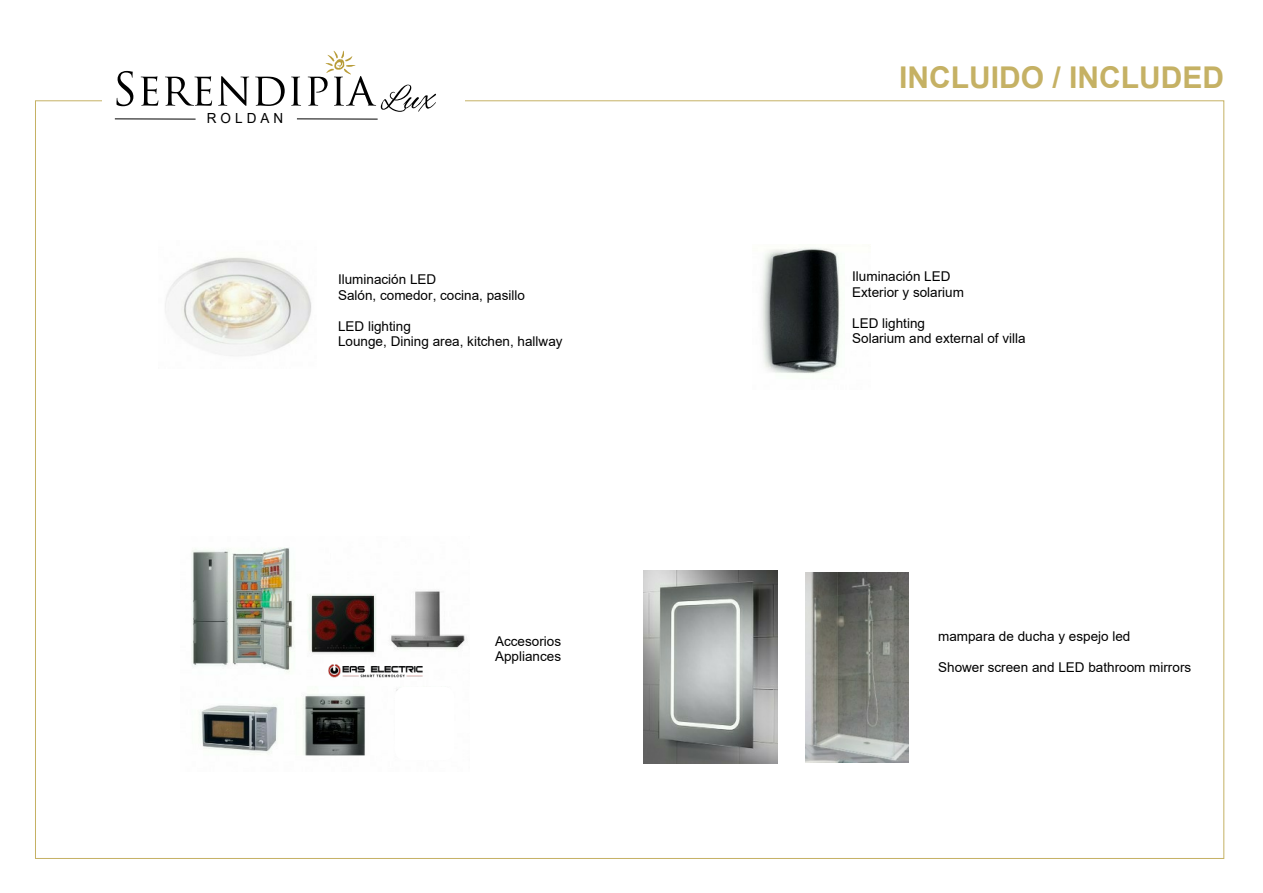
<style>
.page{position:relative;width:1263px;height:893px;background:#fff}
.page>*{position:absolute;margin:0;border:0;box-sizing:border-box;transform-origin:0 0}
.t1{font:700 30px "Arial";color:#c5b164}
.t2{font:13.95px "Arial";color:#000}
.t3{font:13.5px/15.5px "Arial";color:#000}
</style>
<div class="page">
<div style="left:35px;top:100px;width:1189px;height:759px;background:#fff;border:1px solid #c5b164"></div>
<img style="left:165px;top:257px;width:146px;height:99px">
<img style="left:192px;top:547px;width:275px;height:209px">
<img style="left:761px;top:247px;width:79px;height:127px">
<img style="left:643px;top:570px;width:135px;height:193px">
<img style="left:806px;top:572px;width:103px;height:190px">
<img style="left:318px;top:664px;width:115px;height:17px">
<div style="left:395px;top:687px;width:59px;height:73px;background:#fff;border:3px solid #fff;border-radius:8px"></div>
<div style="left:102px;top:94px;width:363px;height:10px;background:#fff"></div>
<svg style="left:116px;top:71px;width:17px;height:35px"></svg>
<svg style="left:141px;top:76px;width:17px;height:30px"></svg>
<svg style="left:165px;top:76px;width:47px;height:30px"></svg>
<svg style="left:218px;top:76px;width:31px;height:30px"></svg>
<svg style="left:255px;top:77px;width:30px;height:29px"></svg>
<svg style="left:291px;top:77px;width:10px;height:29px"></svg>
<hr style="left:115px;top:118px;width:81px;height:1px;background:#000">
<hr style="left:297px;top:118px;width:81px;height:1px;background:#000">
<svg style="left:308px;top:50px;width:128px;height:62px"></svg>
<p class="t2" style="left:207px;top:113px;width:78px">R O L D A N</p>
<p class="t3" style="left:338px;top:273px;width:188px">Iluminación LED<br>Salón, comedor, cocina, pasillo</p>
<p class="t3" style="left:338px;top:320px;width:226px">LED lighting<br>Lounge, Dining area, kitchen, hallway</p>
<p class="t3" style="left:495px;top:635px;width:68px">Accesorios<br>Appliances</p>
<h1 class="t1" style="left:899px;top:66px;width:327px">INCLUIDO / INCLUDED</h1>
<p class="t3" style="left:852px;top:270px;width:113px">Iluminación LED<br>Exterior y solarium</p>
<p class="t3" style="left:852px;top:316px;width:175px">LED lighting<br>Solarium and external of villa</p>
<p class="t3" style="left:938px;top:630px;width:194px">mampara de ducha y espejo led</p>
<p class="t3" style="left:938px;top:661px;width:255px">Shower screen and LED bathroom mirrors</p>
</div>
